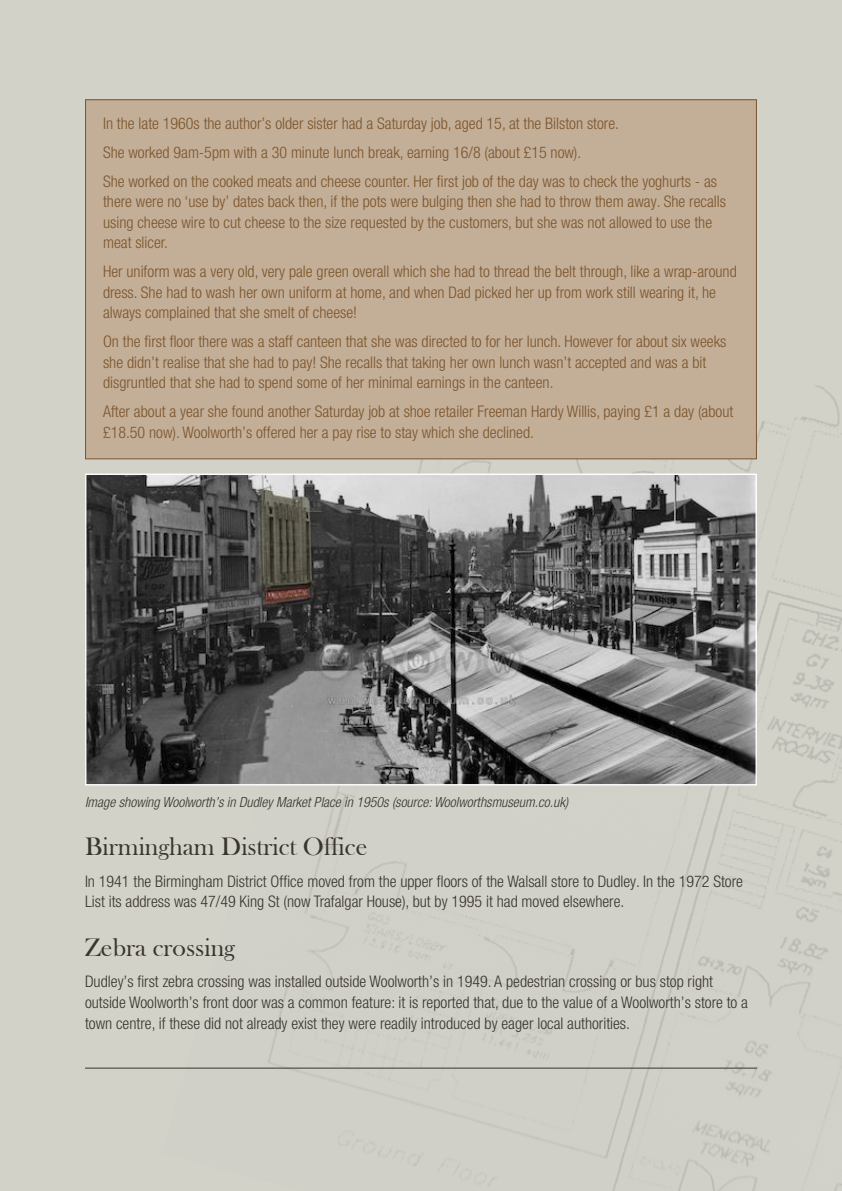
<style>
.page{position:relative;width:842px;height:1191px;background:#d2d2c9}
.page>*{position:absolute;margin:0;border:0;box-sizing:border-box;transform-origin:0 0}
.t1{font:26px "Bask Old Face";color:#39342d}
.t2{font:300 condensed 16px/20.5px "Helvetica Neue LT Pro";color:#7b552b}
.t3{font:300 condensed 16px/20.5px "Helvetica Neue LT Pro";color:#39342d}
.t4{font:italic 300 condensed 14px "Helvetica Neue LT Pro";color:#39342d}
</style>
<div class="page">
<hr style="left:85px;top:1067px;width:672px;height:1px;background:#39342d">
<div style="left:86px;top:100px;width:670px;height:359px;background:#c3ae98"></div>
<img style="left:87px;top:475px;width:668px;height:308px">
<p class="t2" style="left:103px;top:113px;width:517px">In the late 1960s the author’s older sister had a Saturday job, aged 15, at the Bilston store.</p>
<p class="t2" style="left:103px;top:142px;width:480px">She worked 9am-5pm with a 30 minute lunch break, earning 16/8 (about £15 now).</p>
<p class="t2" style="left:103px;top:171px;width:624px">She worked on the cooked meats and cheese counter. Her first job of the day was to check the yoghurts - as there were no ‘use by’ dates back then, if the pots were bulging then she had to throw them away. She recalls using cheese wire to cut cheese to the size requested by the customers, but she was not allowed to use the meat slicer.</p>
<p class="t2" style="left:103px;top:261px;width:635px">Her uniform was a very old, very pale green overall which she had to thread the belt through, like a wrap-around dress. She had to wash her own uniform at home, and when Dad picked her up from work still wearing it, he always complained that she smelt of cheese!</p>
<p class="t2" style="left:103px;top:331px;width:625px">On the first floor there was a staff canteen that she was directed to for her lunch. However for about six weeks she didn’t realise that she had to pay! She recalls that taking her own lunch wasn’t accepted and was a bit disgruntled that she had to spend some of her minimal earnings in the canteen.</p>
<p class="t2" style="left:103px;top:401px;width:632px">After about a year she found another Saturday job at shoe retailer Freeman Hardy Willis, paying £1 a day (about £18.50 now). Woolworth’s offered her a pay rise to stay which she declined.</p>
<p class="t4" style="left:85px;top:793px;width:485px">Image showing Woolworth’s in Dudley Market Place in 1950s (source: Woolworthsmuseum.co.uk)</p>
<p class="t1" style="left:85px;top:832px;width:284px">Birmingham District Office</p>
<p class="t3" style="left:85px;top:871px;width:659px">In 1941 the Birmingham District Office moved from the upper floors of the Walsall store to Dudley. In the 1972 Store<br>List its address was 47/49 King St (now Trafalgar House), but by 1995 it had moved elsewhere.</p>
<p class="t1" style="left:85px;top:932px;width:151px">Zebra crossing</p>
<p class="t3" style="left:85px;top:971px;width:664px">Dudley’s first zebra crossing was installed outside Woolworth’s in 1949. A pedestrian crossing or bus stop right outside Woolworth’s front door was a common feature: it is reported that, due to the value of a Woolworth’s store to a town centre, if these did not already exist they were readily introduced by eager local authorities.</p>
</div>
